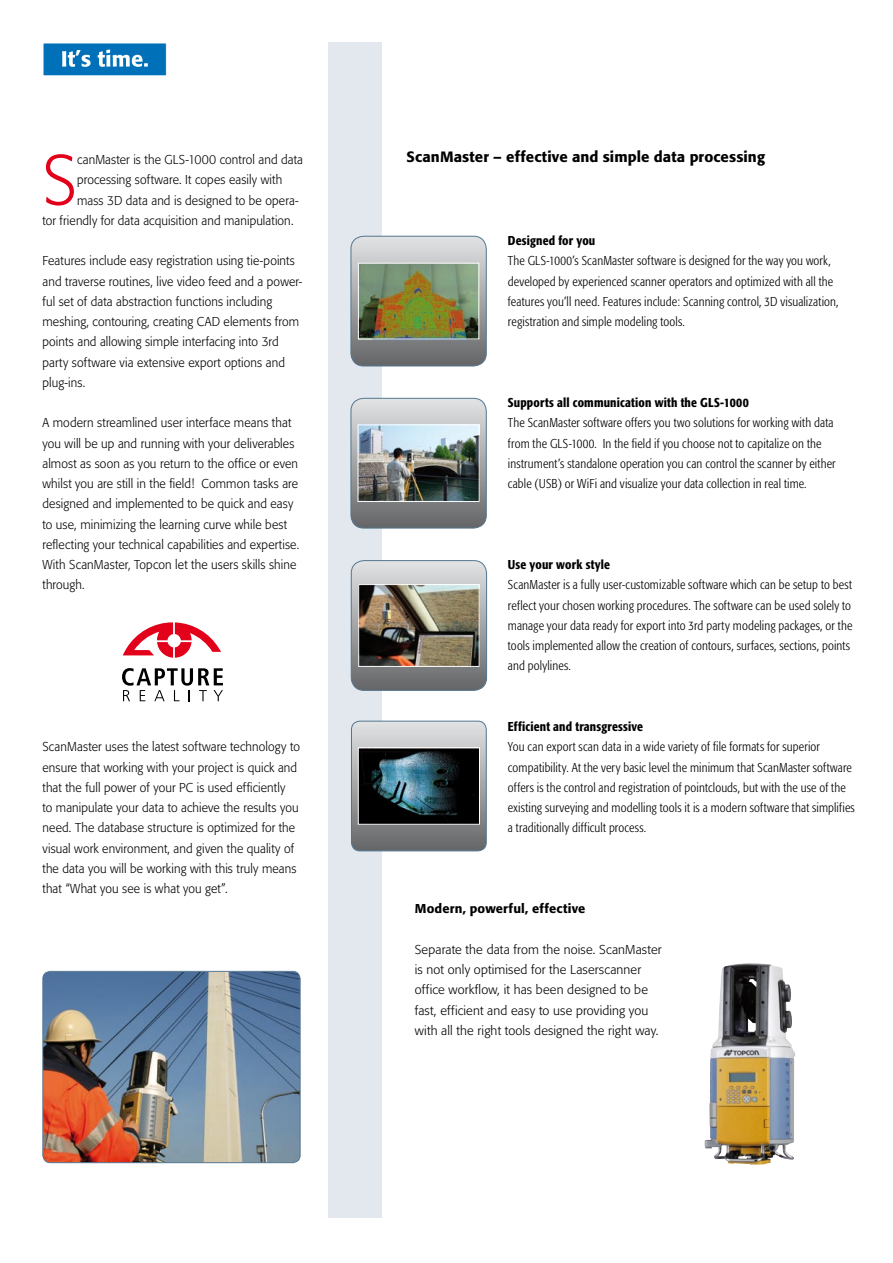
<style>
.page{position:relative;width:893px;height:1263px;background:#fff}
.page>*{position:absolute;margin:0;border:0;box-sizing:border-box;transform-origin:0 0}
.t1{font:300 69.9px "Formata";color:#e2001a;scale:.95 1}
.t2{font:500 14.85px "Formata";letter-spacing:.005em;color:#000}
.t3{font:300 12.75px/20.2px "Formata";letter-spacing:.01em;color:#000;scale:.95 1}
.t4{font:300 condensed 12.75px/20.2px "Formata";letter-spacing:.01em;color:#000}
.t5{font:300 12.75px/20.2px "Formata";letter-spacing:.01em;color:#000}
.t6{font:500 condensed 12.75px "Formata";letter-spacing:.015em;color:#000}
.t7{font:500 12.75px "Formata";letter-spacing:.015em;color:#000}
</style>
<div class="page">
<div style="left:328px;top:43px;width:54px;height:1175px;background:#e2e8ee"></div>
<svg style="left:351px;top:236px;width:135px;height:130px;background:#a5a6a8"></svg>
<div style="left:351px;top:236px;width:136px;height:130px;border:1px solid #537690;border-radius:13px"></div>
<svg style="left:351px;top:398px;width:135px;height:130px;background:#a4a5a7"></svg>
<div style="left:351px;top:398px;width:136px;height:130px;border:1px solid #537690;border-radius:13px"></div>
<svg style="left:351px;top:561px;width:136px;height:129px;background:#a4a5a6"></svg>
<div style="left:351px;top:560px;width:136px;height:131px;border:1px solid #537690;border-radius:13px"></div>
<svg style="left:351px;top:721px;width:135px;height:130px;background:#a3a4a6"></svg>
<div style="left:351px;top:721px;width:136px;height:130px;border:1px solid #537690;border-radius:9px"></div>
<div style="left:43px;top:43px;width:123px;height:33px;background:#0071b9"></div>
<svg style="left:62px;top:50px;width:29px;height:17px"></svg>
<svg style="left:98px;top:50px;width:50px;height:17px"></svg>
<img style="left:360px;top:265px;width:117px;height:72px">
<div style="left:358px;top:263px;width:121px;height:76px;border:1px solid #fff"></div>
<img style="left:44px;top:972px;width:256px;height:191px">
<div style="left:42px;top:971px;width:258px;height:192px;border:1px solid #537690;border-radius:8px"></div>
<img style="left:360px;top:426px;width:118px;height:74px">
<div style="left:358px;top:424px;width:122px;height:78px;border:1px solid #fff"></div>
<img style="left:360px;top:749px;width:118px;height:74px">
<div style="left:358px;top:747px;width:122px;height:78px;border:1px solid #fff"></div>
<img style="left:360px;top:586px;width:118px;height:79px">
<div style="left:358px;top:584px;width:122px;height:83px;border:1px solid #fff"></div>
<img style="left:704px;top:963px;width:91px;height:202px">
<svg style="left:122px;top:668px;width:101px;height:33px"></svg>
<svg style="left:123px;top:622px;width:98px;height:36px"></svg>
<h1 class="t1" style="left:43px;top:139px;width:38px">S</h1>
<p class="t3" style="left:77px;top:150px;width:239px">canMaster is the GLS-1000 control and data</p>
<p class="t3" style="left:77px;top:170px;width:217px">processing software. It copes easily with</p>
<p class="t3" style="left:77px;top:190px;width:235px">mass 3D data and is designed to be opera-</p>
<p class="t3" style="left:43px;top:210px;width:266px">tor friendly for data acquisition and manipulation.</p>
<p class="t3" style="left:43px;top:251px;width:275px">Features include easy registration using tie-points and traverse routines, live video feed and a power&shy;ful set of data abstraction functions including meshing, contouring, creating CAD elements from points and allowing simple interfacing into 3rd party software via extensive export options and plug-ins.</p>
<p class="t3" style="left:43px;top:413px;width:272px">A modern streamlined user interface means that you will be up and running with your deliverables almost as soon as you return to the office or even whilst you are still in the field! Common tasks are designed and implemented to be quick and easy to use, minimizing the learning curve while best reflecting your technical capabilities and expertise.<br>With ScanMaster, Topcon let the users skills shine through.</p>
<p class="t3" style="left:43px;top:737px;width:272px">ScanMaster uses the latest software technology to ensure that working with your project is quick and that the full power of your PC is used efficiently<br>to manipulate your data to achieve the results you need. The database structure is optimized for the visual work environment, and given the quality of the data you will be working with this truly means that “What you see is what you get”.</p>
<p class="t2" style="left:407px;top:148px;width:360px">ScanMaster – effective and simple data processing</p>
<p class="t6" style="left:508px;top:233px;width:89px">Designed for you</p>
<p class="t4" style="left:508px;top:251px;width:332px">The GLS-1000’s ScanMaster software is designed for the way you work, developed by experienced scanner operators and optimized with all the features you’ll need. Features include: Scanning control, 3D visualization, registration and simple modeling tools.</p>
<p class="t6" style="left:508px;top:395px;width:242px">Supports all communication with the GLS-1000</p>
<p class="t4" style="left:508px;top:413px;width:329px">The ScanMaster software offers you two solutions for working with data from the GLS-1000. In the field if you choose not to capitalize on the instrument’s standalone operation you can control the scanner by either cable (USB) or WiFi and visualize your data collection in real time.</p>
<p class="t6" style="left:508px;top:557px;width:104px">Use your work style</p>
<p class="t4" style="left:508px;top:575px;width:346px">ScanMaster is a fully user-customizable software which can be setup to best reflect your chosen working procedures. The software can be used solely to manage your data ready for export into 3rd party modeling packages, or the tools implemented allow the creation of contours, surfaces, sections, points and polylines.</p>
<p class="t6" style="left:508px;top:719px;width:137px">Efficient and transgressive</p>
<p class="t4" style="left:508px;top:737px;width:348px">You can export scan data in a wide variety of file formats for superior compatibility. At the very basic level the minimum that ScanMaster software offers is the control and registration of pointclouds, but with the use of the existing surveying and modelling tools it is a modern software that simplifies a traditionally difficult process.</p>
<p class="t7" style="left:415px;top:901px;width:172px">Modern, powerful, effective</p>
<p class="t5" style="left:415px;top:939px;width:248px">Separate the data from the noise. ScanMaster is not only optimised for the Laserscanner office workflow, it has been designed to be fast, efficient and easy to use providing you with all the right tools designed the right way.</p>
</div>
